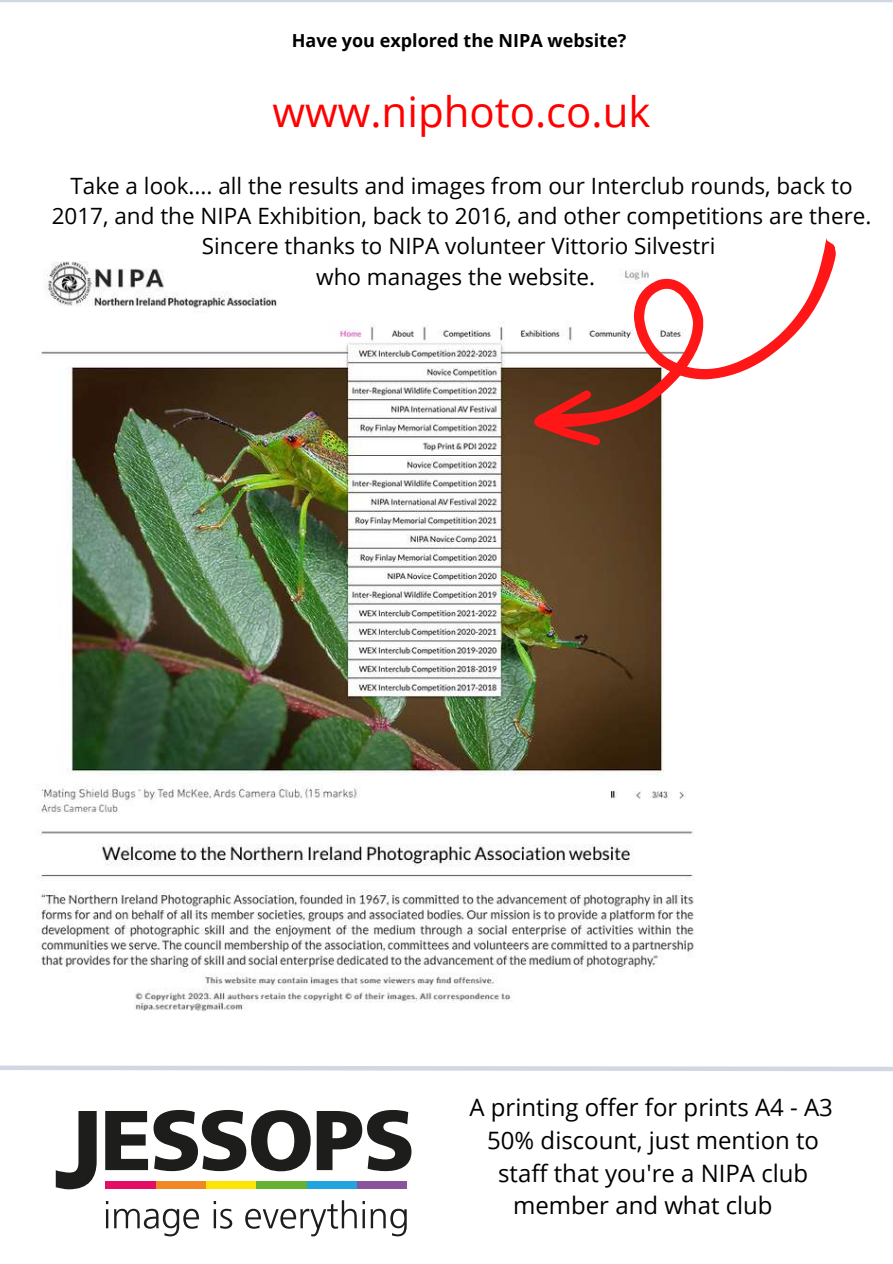
<style>
.page{position:relative;width:893px;height:1264px;background:#fff}
.page>*{position:absolute;margin:0;border:0;box-sizing:border-box;transform-origin:0 0}
.t1{font:42px "Open Sans";color:#f00}
.t2{font:24px "Open Sans";color:#000}
.t3{font:22.5px/30.3px "Open Sans";color:#000;text-align:center}
.t4{font:700 18px "Open Sans";color:#000}
</style>
<div class="page">
<hr style="left:0;top:0;width:892px;height:2px;background:#d1d8e1">
<svg style="left:56px;top:1111px;width:41px;height:78px"></svg>
<svg style="left:105px;top:1110px;width:205px;height:61px"></svg>
<svg style="left:317px;top:1110px;width:94px;height:61px"></svg>
<div style="left:206px;top:1181px;width:50px;height:8px;background:#fee505"></div>
<div style="left:155px;top:1181px;width:51px;height:8px;background:#f08826"></div>
<div style="left:105px;top:1181px;width:50px;height:8px;background:#e40c65"></div>
<div style="left:357px;top:1181px;width:50px;height:8px;background:#8a549c"></div>
<div style="left:306px;top:1181px;width:51px;height:8px;background:#20a5de"></div>
<div style="left:256px;top:1181px;width:50px;height:8px;background:#65b231"></div>
<svg style="left:106px;top:1201px;width:2px;height:27px"></svg>
<svg style="left:114px;top:1208px;width:85px;height:28px"></svg>
<svg style="left:214px;top:1201px;width:18px;height:27px"></svg>
<svg style="left:245px;top:1200px;width:161px;height:36px"></svg>
<svg style="left:0;top:1065px;width:892px;height:6px"></svg>
<img style="left:38px;top:261px;width:656px;height:750px">
<svg style="left:510px;top:238px;width:326px;height:199px"></svg>
<svg style="left:529px;top:389px;width:74px;height:69px"></svg>
<p class="t4" style="left:292px;top:28px;width:336px">Have you explored the NIPA website?</p>
<h1 class="t1" style="left:272px;top:82px;width:379px">www.niphoto.co.uk</h1>
<p class="t3" style="left:52px;top:170px;width:821px">Take a look.... all the results and images from our Interclub rounds, back to 2017, and the NIPA Exhibition, back to 2016, and other competitions are there.<br>Sincere thanks to NIPA volunteer Vittorio Silvestri<br>who manages the website.</p>
<p class="t2" style="left:469px;top:1090px;width:365px">A printing offer for prints A4 - A3</p>
<p class="t2" style="left:487px;top:1123px;width:333px">50% discount, just mention to</p>
<p class="t2" style="left:498px;top:1155px;width:311px">staff that you're a NIPA club</p>
<p class="t2" style="left:513px;top:1188px;width:261px">member and what club</p>
</div>
